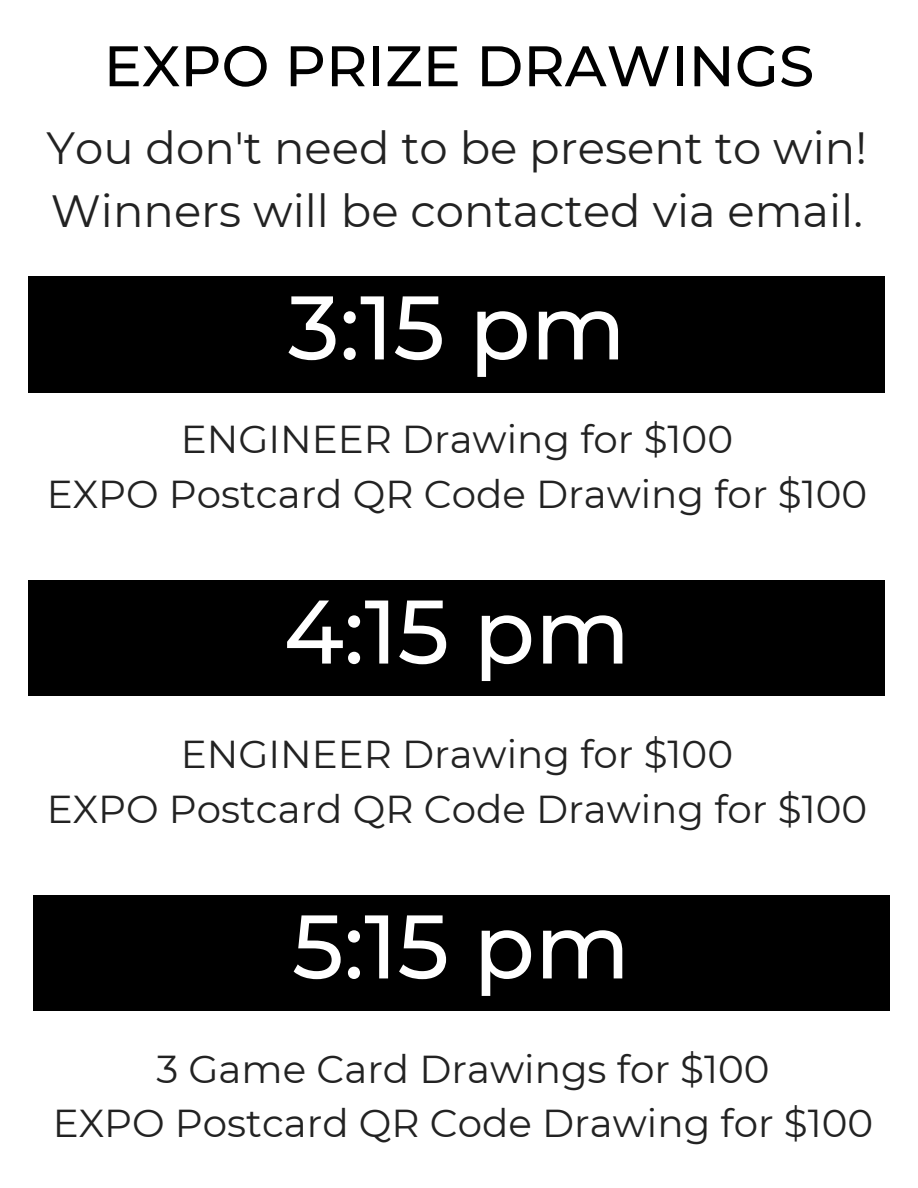
<style>
.page{position:relative;width:918px;height:1188px;background:#fff}
.page>*{position:absolute;margin:0;border:0;box-sizing:border-box;transform-origin:0 0}
.t1{font:500 90px "Montserrat";color:#fff}
.t2{font:500 57px "Montserrat";color:#000}
.t3{font:45px/62.8px "Montserrat";color:#222}
.t4{font:38.85px "Montserrat";color:#222}
</style>
<div class="page">
<div style="left:29px;top:276px;width:856px;height:116px;background:#000"></div>
<div style="left:29px;top:581px;width:856px;height:115px;background:#000"></div>
<div style="left:33px;top:895px;width:856px;height:116px;background:#000"></div>
<p class="t2" style="left:104px;top:31px;width:712px">EXPO PRIZE DRAWINGS</p>
<p class="t3" style="left:47px;top:117px;width:822px">You don't need to be present to win!<br>Winners will be contacted via email.</p>
<p class="t1" style="left:288px;top:272px;width:339px">3:15 pm</p>
<p class="t4" style="left:181px;top:416px;width:554px">ENGINEER Drawing for $100</p>
<p class="t4" style="left:47px;top:470px;width:822px">EXPO Postcard QR Code Drawing for $100</p>
<p class="t1" style="left:284px;top:576px;width:348px">4:15 pm</p>
<p class="t4" style="left:181px;top:731px;width:554px">ENGINEER Drawing for $100</p>
<p class="t4" style="left:47px;top:785px;width:822px">EXPO Postcard QR Code Drawing for $100</p>
<p class="t1" style="left:292px;top:891px;width:339px">5:15 pm</p>
<p class="t4" style="left:156px;top:1046px;width:615px">3 Game Card Drawings for $100</p>
<p class="t4" style="left:53px;top:1100px;width:822px">EXPO Postcard QR Code Drawing for $100</p>
</div>
